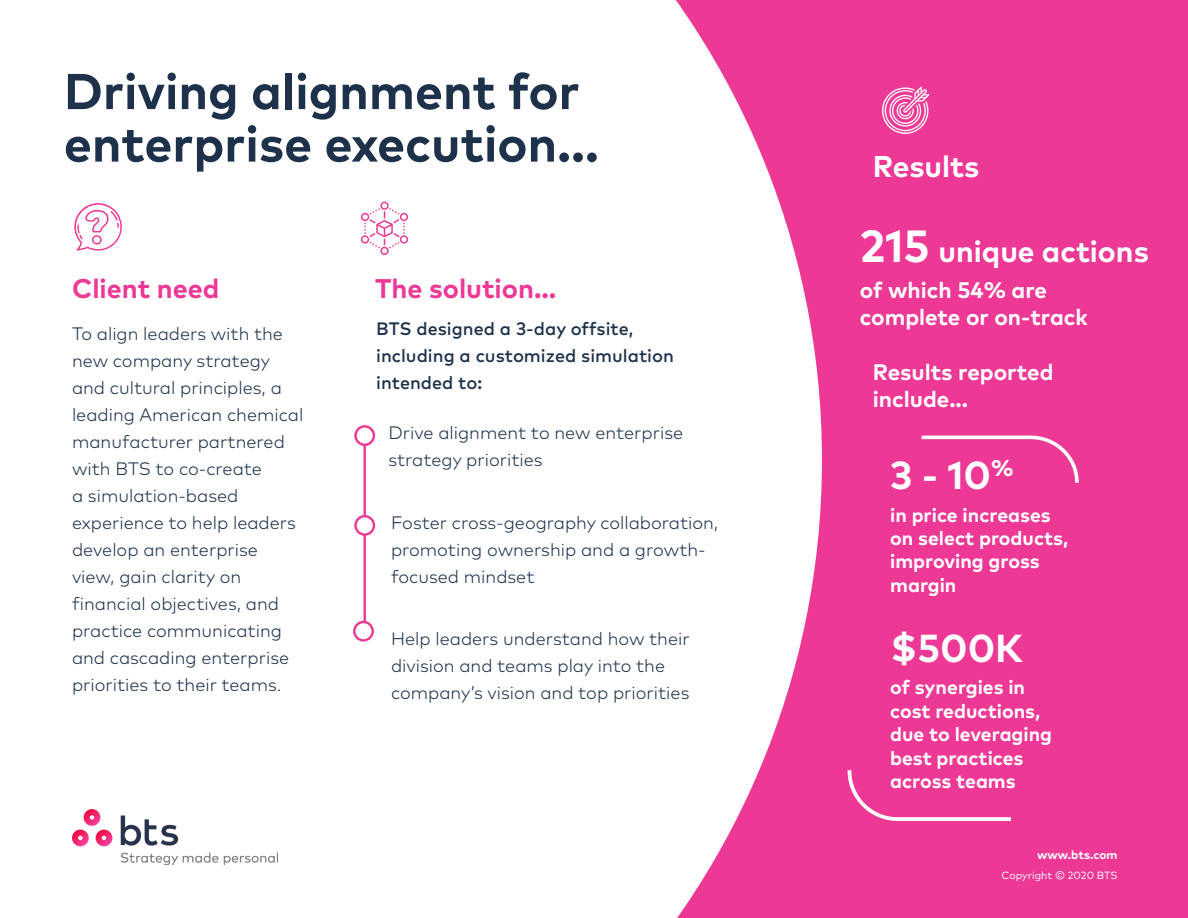
<style>
.page{position:relative;width:1188px;height:918px;background:#fff}
.page>*{position:absolute;margin:0;border:0;box-sizing:border-box;transform-origin:0 0}
.t1{font:700 50.25px/52.5px "Mark OT";color:#1d314b}
.Intro_Paragrpah{font:700 39px "Mark OT";color:#fff}
.White_Call_Out{font:700 30px "Mark OT";color:#fff}
.H2_Magenta{font:700 27px "Mark OT";color:#ed3896}
.White_Call_Out-2{font:700 22.5px/27px "Mark OT";color:#fff}
.Intro_Paragrpah-2{font:700 19.5px/23.4px "Mark OT";color:#fff}
.Intro_Paragrpah-3{font:300 18px/27px "Mark OT";color:#1d314b}
.Intro_Paragrpah-4{font:500 18px/27px "Mark OT";color:#1d314b}
.t2{font:700 12px "Mark OT";color:#fff}
.t3{font:10.5px "Mark OT";color:#fff}
.s1{font-size:45px}
</style>
<div class="page">
<div style="left:549px;top:0;width:639px;height:918px;background:#ed3896"></div>
<svg style="left:662px;top:0;width:160px;height:918px;fill:#fff"></svg>
<div style="left:400px;top:0;width:262px;height:918px;background:#fff"></div>
<img style="left:72px;top:809px;width:205px;height:56px">
<hr style="left:364px;top:440px;width:2px;height:191px;background:#ed3896">
<svg style="left:361px;top:202px;width:47px;height:53px"></svg>
<svg style="left:356px;top:516px;width:18px;height:19px"></svg>
<div style="left:354px;top:515px;width:21px;height:21px;border:2px solid #ed3896;border-radius:50%"></div>
<svg style="left:356px;top:426px;width:18px;height:19px"></svg>
<div style="left:354px;top:425px;width:21px;height:21px;border:2px solid #ed3896;border-radius:50%"></div>
<svg style="left:354px;top:622px;width:19px;height:18px"></svg>
<div style="left:353px;top:621px;width:21px;height:21px;border:2px solid #ed3896;border-radius:50%"></div>
<svg style="left:74px;top:203px;width:48px;height:48px"></svg>
<svg style="left:882px;top:87px;width:48px;height:47px"></svg>
<svg style="left:921px;top:435px;width:158px;height:48px"></svg>
<svg style="left:847px;top:770px;width:164px;height:51px"></svg>
<h1 class="t1" style="left:64px;top:64px;width:536px">Driving alignment for enterprise execution...</h1>
<p class="White_Call_Out" style="left:873px;top:147px;width:108px">Results</p>
<p class="H2_Magenta" style="left:72px;top:271px;width:149px">Client need</p>
<p class="Intro_Paragrpah-3" style="left:72px;top:320px;width:233px">To align leaders with the new company strategy and cultural principles, a leading American chemical manufacturer partnered with BTS to co-create<br>a simulation-based experience to help leaders develop an enterprise view, gain clarity on financial objectives, and practice communicating and cascading enterprise priorities to their teams.</p>
<p class="H2_Magenta" style="left:375px;top:271px;width:183px">The solution...</p>
<p class="Intro_Paragrpah-4" style="left:376px;top:314px;width:299px">BTS designed a 3-day offsite, including a customized simulation intended to:</p>
<p class="Intro_Paragrpah-3" style="left:388px;top:419px;width:296px">Drive alignment to new enterprise strategy priorities</p>
<p class="Intro_Paragrpah-3" style="left:391px;top:509px;width:329px">Foster cross-geography collaboration, promoting ownership and a growth&shy;focused mindset</p>
<p class="White_Call_Out" style="left:860px;top:232px;width:291px"><span class="s1">215</span> unique actions</p>
<p class="White_Call_Out-2" style="left:860px;top:276px;width:229px">of which 54% are complete or on-track</p>
<p class="White_Call_Out-2" style="left:873px;top:358px;width:182px">Results reported include...</p>
<p class="Intro_Paragrpah" style="left:890px;top:450px;width:125px">3 - 10<sup>%</sup></p>
<p class="Intro_Paragrpah-2" style="left:890px;top:502px;width:180px">in price increases on select products, improving gross margin</p>
<p class="Intro_Paragrpah-3" style="left:391px;top:625px;width:300px">Help leaders understand how their division and teams play into the company’s vision and top priorities</p>
<p class="Intro_Paragrpah" style="left:890px;top:623px;width:134px">$500K</p>
<p class="Intro_Paragrpah-2" style="left:890px;top:675px;width:163px">of synergies in cost reductions, due to leveraging best practices across teams</p>
<p class="t2" style="left:1037px;top:847px;width:82px">www.bts.com</p>
<p class="t3" style="left:1002px;top:869px;width:118px">Copyright © 2020 BTS</p>
</div>
